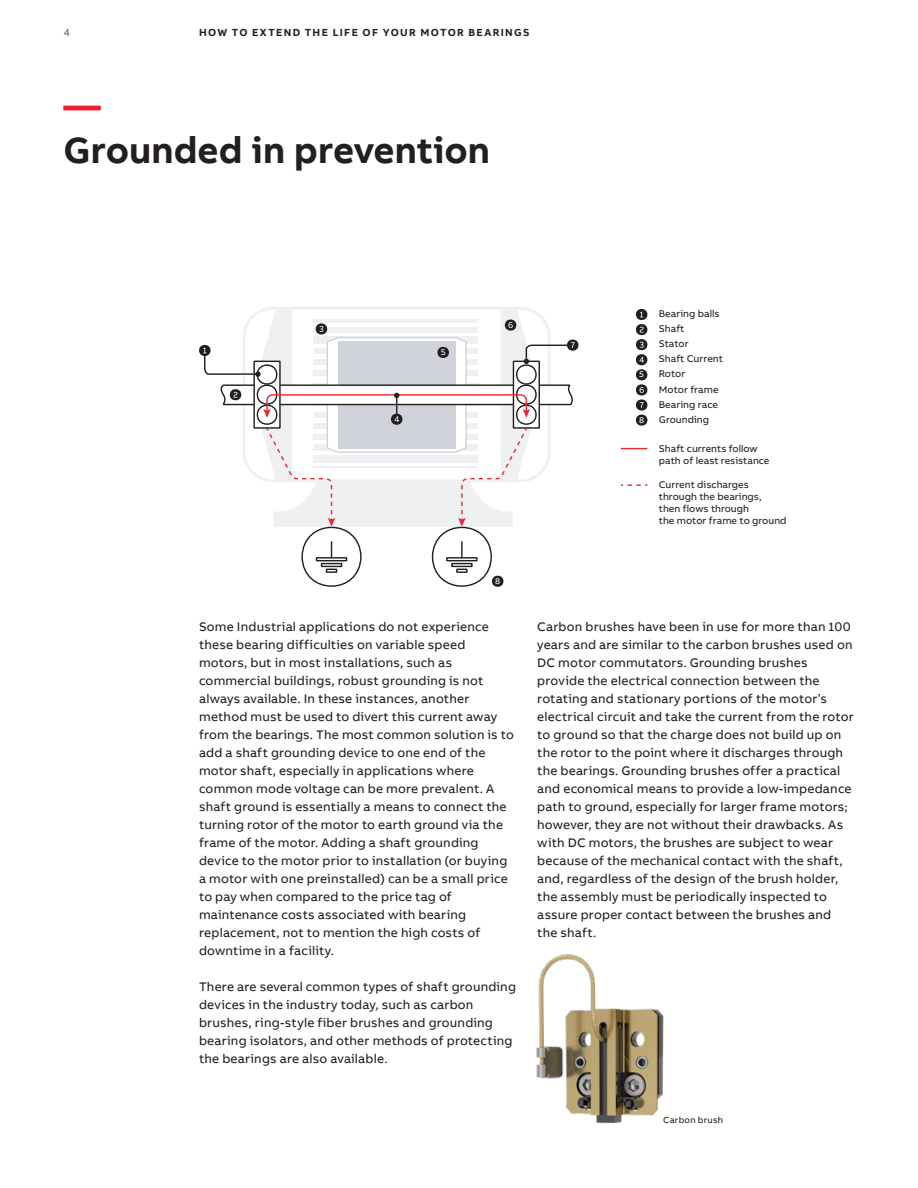
<style>
.page{position:relative;width:918px;height:1188px;background:#fff}
.page>*{position:absolute;margin:0;border:0;box-sizing:border-box;transform-origin:0 0}
.t1{font:700 37.5px "AB Bvoice";color:#231f20}
.t2{font:700 37.5px "AB Bvoice";color:#ee1c28}
.t3{font:12.75px/18px "AB Bvoice";letter-spacing:.015em;color:#231f20}
.t4{font:700 10.5px "AB Bvoice";letter-spacing:.125em;color:#231f20}
.t5{font:300 10.5px "AB Bvoice";color:#231f20}
.t6{font:10.05px/15px "AB Bvoice";color:#231f20}
.t7{font:9px "AB Bvoice";letter-spacing:.025em;color:#231f20}
.t8{font:8.55px "AB Bvoice";color:#fff}
</style>
<div class="page">
<img style="left:536px;top:954px;width:128px;height:170px">
<svg style="left:621px;top:484px;width:26px;height:2px"></svg>
<svg style="left:621px;top:448px;width:26px;height:1px"></svg>
<svg style="left:199px;top:308px;width:380px;height:279px"></svg>
<svg style="left:636px;top:309px;width:12px;height:117px"></svg>
<p class="t5" style="left:64px;top:26px;width:8px">4</p>
<p class="t4" style="left:199px;top:25px;width:332px">HOW TO EXTEND THE LIFE OF YOUR MOTOR BEARINGS</p>
<h1 class="t2" style="left:64px;top:81px;width:39px">—</h1>
<h1 class="t1" style="left:64px;top:126px;width:428px">Grounded in prevention</h1>
<p class="t8" style="left:441px;top:347px;width:6px">5</p>
<p class="t8" style="left:495px;top:576px;width:7px">8</p>
<p class="t3" style="left:199px;top:618px;width:317px">Some Industrial applications do not experience these bearing difficulties on variable speed motors, but in most installations, such as commercial buildings, robust grounding is not always available. In these instances, another method must be used to divert this current away from the bearings. The most common solution is to add a shaft grounding device to one end of the motor shaft, especially in applications where common mode voltage can be more prevalent. A shaft ground is essentially a means to connect the turning rotor of the motor to earth ground via the frame of the motor. Adding a shaft grounding device to the motor prior to installation (or buying a motor with one preinstalled) can be a small price to pay when compared to the price tag of maintenance costs associated with bearing replacement, not to mention the high costs of downtime in a facility.</p>
<p class="t3" style="left:199px;top:978px;width:318px">There are several common types of shaft grounding devices in the industry today, such as carbon brushes, ring-style fiber brushes and grounding bearing isolators, and other methods of protecting the bearings are also available.</p>
<p class="t8" style="left:639px;top:369px;width:6px">5</p>
<p class="t8" style="left:639px;top:415px;width:7px">8</p>
<p class="t6" style="left:659px;top:306px;width:66px">Bearing balls<br>Shaft<br>Stator<br>Shaft Current<br>Rotor<br>Motor frame<br>Bearing race<br>Grounding</p>
<p class="t6" style="left:659px;top:443px;width:112px;line-height:12px">Shaft currents follow path of least resistance</p>
<p class="t6" style="left:659px;top:479px;width:129px;line-height:12px">Current discharges through the bearings,<br>then flows through<br>the motor frame to ground</p>
<p class="t3" style="left:537px;top:618px;width:318px">Carbon brushes have been in use for more than 100 years and are similar to the carbon brushes used on DC motor commutators. Grounding brushes provide the electrical connection between the rotating and stationary portions of the motor’s electrical circuit and take the current from the rotor to ground so that the charge does not build up on the rotor to the point where it discharges through the bearings. Grounding brushes offer a practical and economical means to provide a low-impedance path to ground, especially for larger frame motors; however, they are not without their drawbacks. As with DC motors, the brushes are subject to wear because of the mechanical contact with the shaft, and, regardless of the design of the brush holder, the assembly must be periodically inspected to assure proper contact between the brushes and the shaft.</p>
<p class="t7" style="left:663px;top:1115px;width:61px">Carbon brush</p>
</div>
